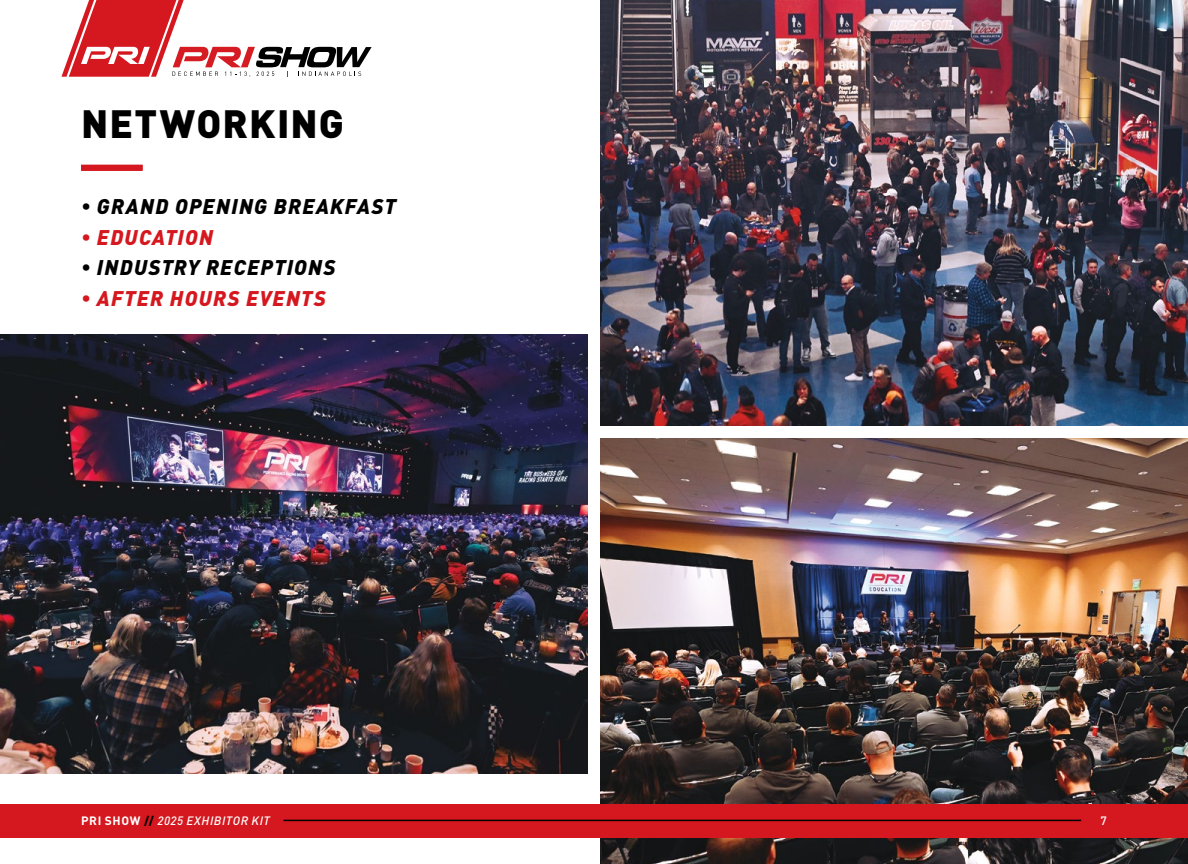
<style>
.page{position:relative;width:1188px;height:864px;background:#fff}
.page>*{position:absolute;margin:0;border:0;box-sizing:border-box;transform-origin:0 0}
.t1{font:900 39px "DINOT";letter-spacing:.03em;color:#000}
.t2{font:italic 900 21px "DINOT";letter-spacing:.06em;color:#000}
.t3{font:italic 900 21px "DINOT";letter-spacing:.055em;color:#d5181f}
.t4{font:italic 500 12px "DINOT";letter-spacing:.045em;color:#fff}
.t5{font:500 12px "DINOT";color:#fff}
.s1{font-weight:700;font-style:normal}
.s2{font-weight:900;font-style:normal;color:#000}
</style>
<div class="page">
<img style="left:0;top:335px;width:587px;height:438px">
<img style="left:601px;top:0;width:587px;height:425px">
<img style="left:601px;top:439px;width:587px;height:425px">
<div style="left:81px;top:165px;width:62px;height:6px;background:#d5181f"></div>
<svg style="left:61px;top:0;width:311px;height:77px"></svg>
<div style="left:0;top:804px;width:1188px;height:34px;background:#d5181f"></div>
<hr style="left:284px;top:820px;width:797px;height:1px;background:#000">
<h1 class="t1" style="left:81px;top:92px;width:264px">NETWORKING</h1>
<p class="t2" style="left:81px;top:190px;width:317px">• GRAND OPENING BREAKFAST</p>
<p class="t3" style="left:81px;top:220px;width:134px">• EDUCATION</p>
<p class="t2" style="left:81px;top:251px;width:256px">• INDUSTRY RECEPTIONS</p>
<p class="t3" style="left:81px;top:282px;width:246px">• AFTER HOURS EVENTS</p>
<p class="t4" style="left:81px;top:812px;width:190px"><span class="s1">PRI SHOW</span> <span class="s2">//</span> 2025 EXHIBITOR KIT</p>
<p class="t5" style="left:1101px;top:811px;width:8px">7</p>
</div>
